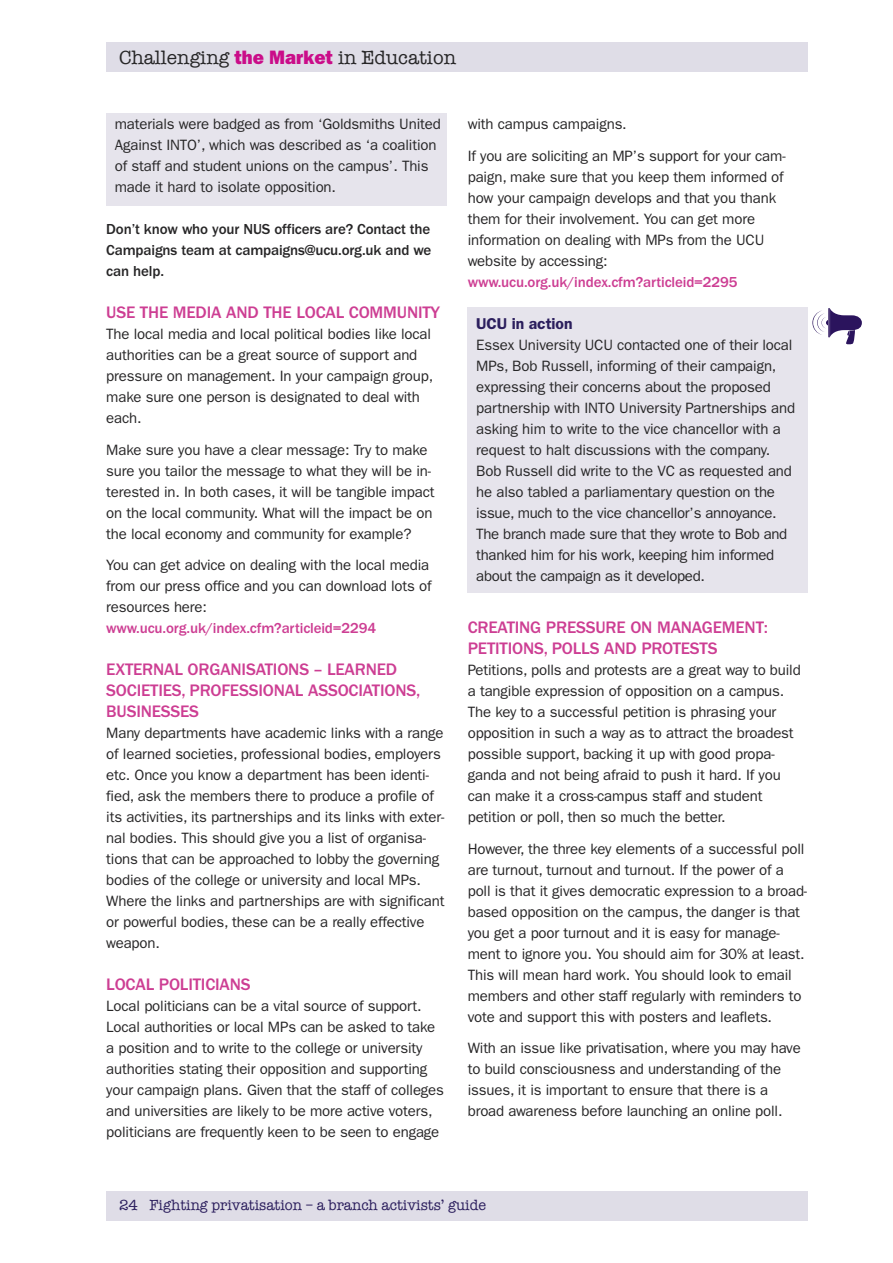
<style>
.page{position:relative;width:893px;height:1263px;background:#fff}
.page>*{position:absolute;margin:0;border:0;box-sizing:border-box;transform-origin:0 0}
.t1{font:19.5px "American Typewriter";color:#272627}
.t2{font:500 17.25px/21px "Franklin Gothic";letter-spacing:-.01em;color:#cd3e93}
.t3{font:600 15.75px "Franklin Gothic";letter-spacing:-.005em;color:#2b1e5d}
.t4{font:15px/21px "Franklin Gothic";letter-spacing:-.01em;color:#272627}
.t5{font:500 15px/21px "Franklin Gothic";letter-spacing:-.01em;color:#272627;text-align:justify}
.t6{font:500 15px "Franklin Gothic";letter-spacing:-.01em;color:#cd3e93}
.t7{font:15px "American Typewriter";color:#2b1e5d}
.s1{font-family:"Franklin Gothic";font-weight:800;color:#ca0d89}
</style>
<div class="page">
<div style="left:467px;top:307px;width:341px;height:286px;background:#e6e4ec"></div>
<div style="left:106px;top:113px;width:340px;height:93px;background:#e6e4ec"></div>
<div style="left:106px;top:43px;width:702px;height:29px;background:#dfdde7"></div>
<div style="left:106px;top:1191px;width:702px;height:29px;background:#dfdde7"></div>
<svg style="left:812px;top:308px;width:50px;height:36px"></svg>
<h1 class="t1" style="left:119px;top:46px;width:339px">Challenging <span class="s1">the Market</span> in Education</h1>
<p class="t4" style="left:115px;top:115px;width:328px">materials were badged as from ‘Goldsmiths United Against INTO’, which was described as ‘a coalition of staff and student unions on the campus’. This made it hard to isolate opposition.</p>
<p class="t5" style="left:106px;top:220px;width:327px">Don’t know who your NUS officers are? Contact the Campaigns team at campaigns@ucu.org.uk and we can help.</p>
<p class="t2" style="left:106px;top:303px;width:335px">USE THE MEDIA AND THE LOCAL COMMUNITY</p>
<p class="t4" style="left:106px;top:325px;width:328px">The local media and local political bodies like local authorities can be a great source of support and pressure on management. In your campaign group, make sure one person is designated to deal with each.</p>
<p class="t4" style="left:106px;top:441px;width:330px">Make sure you have a clear message: Try to make sure you tailor the message to what they will be in&shy;terested in. In both cases, it will be tangible impact on the local community. What will the impact be on the local economy and community for example?</p>
<p class="t4" style="left:106px;top:556px;width:327px">You can get advice on dealing with the local media from our press office and you can download lots of resources here:</p>
<p class="t6" style="left:106px;top:623px;width:271px">www.ucu.org.uk/index.cfm?articleid=2294</p>
<p class="t2" style="left:106px;top:660px;width:316px">EXTERNAL ORGANISATIONS – LEARNED<br>SOCIETIES, PROFESSIONAL ASSOCIATIONS,<br>BUSINESSES</p>
<p class="t4" style="left:106px;top:724px;width:340px">Many departments have academic links with a range of learned societies, professional bodies, employers etc. Once you know a department has been identi&shy;fied, ask the members there to produce a profile of its activities, its partnerships and its links with exter&shy;nal bodies. This should give you a list of organisa&shy;tions that can be approached to lobby the governing bodies of the college or university and local MPs.<br>Where the links and partnerships are with significant or powerful bodies, these can be a really effective weapon.</p>
<p class="t2" style="left:106px;top:975px;width:146px">LOCAL POLITICIANS</p>
<p class="t4" style="left:106px;top:997px;width:339px">Local politicians can be a vital source of support.<br>Local authorities or local MPs can be asked to take a position and to write to the college or university authorities stating their opposition and supporting your campaign plans. Given that the staff of colleges and universities are likely to be more active voters, politicians are frequently keen to be seen to engage</p>
<p class="t4" style="left:468px;top:110px;width:319px;line-height:31.5px">with campus campaigns.<br>If you are soliciting an MP’s support for your cam-</p>
<p class="t4" style="left:468px;top:168px;width:317px">paign, make sure that you keep them informed of how your campaign develops and that you thank them for their involvement. You can get more information on dealing with MPs from the UCU website by accessing:</p>
<p class="t6" style="left:468px;top:277px;width:271px">www.ucu.org.uk/index.cfm?articleid=2295</p>
<p class="t3" style="left:476px;top:318px;width:98px">UCU in action</p>
<p class="t4" style="left:476px;top:336px;width:320px">Essex University UCU contacted one of their local MPs, Bob Russell, informing of their campaign, expressing their concerns about the proposed partnership with INTO University Partnerships and asking him to write to the vice chancellor with a request to halt discussions with the company.<br>Bob Russell did write to the VC as requested and he also tabled a parliamentary question on the issue, much to the vice chancellor’s annoyance.<br>The branch made sure that they wrote to Bob and thanked him for his work, keeping him informed about the campaign as it developed.</p>
<p class="t2" style="left:468px;top:618px;width:302px">CREATING PRESSURE ON MANAGEMENT:<br>PETITIONS, POLLS AND PROTESTS</p>
<p class="t4" style="left:468px;top:661px;width:335px">Petitions, polls and protests are a great way to build a tangible expression of opposition on a campus.<br>The key to a successful petition is phrasing your opposition in such a way as to attract the broadest possible support, backing it up with good propa&shy;ganda and not being afraid to push it hard. If you can make it a cross-campus staff and student petition or poll, then so much the better.</p>
<p class="t4" style="left:468px;top:840px;width:341px">However, the three key elements of a successful poll are turnout, turnout and turnout. If the power of a poll is that it gives democratic expression to a broad&shy;based opposition on the campus, the danger is that you get a poor turnout and it is easy for manage&shy;ment to ignore you. You should aim for 30% at least.<br>This will mean hard work. You should look to email members and other staff regularly with reminders to vote and support this with posters and leaflets.</p>
<p class="t4" style="left:468px;top:1039px;width:335px">With an issue like privatisation, where you may have to build consciousness and understanding of the issues, it is important to ensure that there is a broad awareness before launching an online poll.</p>
<p class="t7" style="left:119px;top:1196px;width:368px">24 Fighting privatisation – a branch activists’ guide</p>
</div>
